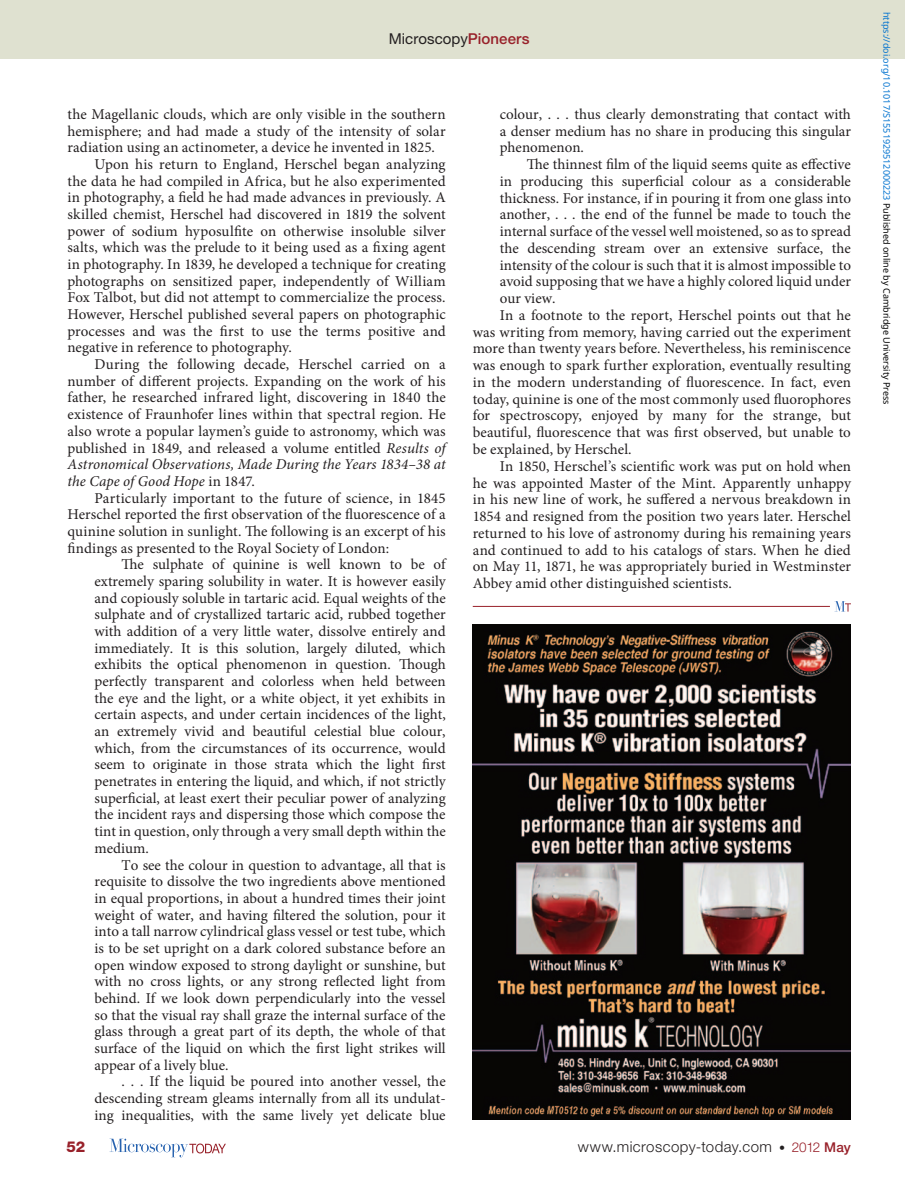
<style>
.page{position:relative;width:905px;height:1188px;background:#fff}
.page>*{position:absolute;margin:0;border:0;box-sizing:border-box;transform-origin:0 0}
.t1{font:15px/16.8px "Minion Pro";color:#231f20;text-align:justify}
.t2{font:italic 15px "Minion Pro";letter-spacing:.005em;color:#231f20}
.t3{font:300 15px "Helvetica Neue";letter-spacing:.03em;color:#231f20}
.t4{font:15px "Helvetica Neue";letter-spacing:.005em;color:#231f20}
.t5{font:800 15px "Helvetica Neue";color:#98212a}
.t6{font:9px "Noto Sans";color:#0172cf}
.s1{font-weight:500;color:#98212a}
.s2{font-style:italic}
.s3{font-style:normal}
.s4{font-size:12px}
.s5{font-size:13.5px;color:#98212a}
.s6{font-weight:500;font-size:13.5px;color:#98212a}
.s7{color:#000}
</style>
<div class="page">
<svg style="left:110px;top:1139px;width:116px;height:18px"></svg>
<div style="left:0;top:0;width:904px;height:58px;background:#dfe1d0"></div>
<hr style="left:472px;top:606px;width:358px;height:1px;background:#98212a">
<svg style="left:834px;top:601px;width:16px;height:11px"></svg>
<img style="left:472px;top:625px;width:378px;height:494px">
<p class="t4" style="left:388px;top:30px;width:142px">Microscopy<span class="s1">Pioneers</span></p>
<p class="t1" style="left:68px;top:106px;width:379px">the Magellanic clouds, which are only visible in the southern</p>
<p class="t1" style="left:68px;top:122px;width:379px">hemisphere; and had made a study of the intensity of solar</p>
<p class="t1" style="left:68px;top:139px;width:369px">radiation using an actinometer, a device he invented in 1825.</p>
<p class="t1" style="left:94px;top:156px;width:352px">Upon his return to England, Herschel began analyzing</p>
<p class="t1" style="left:68px;top:173px;width:380px">the data he had compiled in Africa, but he also experimented</p>
<p class="t1" style="left:68px;top:189px;width:380px">in photography, a field he had made advances in previously. A</p>
<p class="t1" style="left:68px;top:206px;width:380px">skilled chemist, Herschel had discovered in 1819 the solvent</p>
<p class="t1" style="left:68px;top:223px;width:380px">power of sodium hyposulfite on otherwise insoluble silver</p>
<p class="t1" style="left:68px;top:239px;width:379px">salts, which was the prelude to it being used as a fixing agent</p>
<p class="t1" style="left:68px;top:256px;width:379px">in photography. In 1839, he developed a technique for creating</p>
<p class="t1" style="left:68px;top:273px;width:379px">photographs on sensitized paper, independently of William</p>
<p class="t1" style="left:68px;top:289px;width:379px">Fox Talbot, but did not attempt to commercialize the process.</p>
<p class="t1" style="left:68px;top:306px;width:379px">However, Herschel published several papers on photographic</p>
<p class="t1" style="left:68px;top:323px;width:380px">processes and was the first to use the terms positive and</p>
<p class="t1" style="left:68px;top:339px;width:226px">negative in reference to photography.</p>
<p class="t1" style="left:94px;top:356px;width:352px">During the following decade, Herschel carried on a</p>
<p class="t1" style="left:68px;top:373px;width:379px">number of different projects. Expanding on the work of his</p>
<p class="t1" style="left:68px;top:389px;width:380px">father, he researched infrared light, discovering in 1840 the</p>
<p class="t1" style="left:68px;top:406px;width:380px">existence of Fraunhofer lines within that spectral region. He</p>
<p class="t1" style="left:68px;top:423px;width:380px">also wrote a popular laymen’s guide to astronomy, which was</p>
<p class="t1" style="left:68px;top:439px;width:379px">published in 1849, and released a volume entitled <span class="s2">Results of</span></p>
<p class="t2" style="left:68px;top:454px;width:379px">Astronomical Observations, Made During the Years 1834–38 at</p>
<p class="t2" style="left:68px;top:471px;width:189px">the Cape of Good Hope <span class="s3">in 1847.</span></p>
<p class="t1" style="left:94px;top:489px;width:352px">Particularly important to the future of science, in 1845</p>
<p class="t1" style="left:68px;top:506px;width:379px">Herschel reported the first observation of the fluorescence of a</p>
<p class="t1" style="left:68px;top:523px;width:380px">quinine solution in sunlight. The following is an excerpt of his</p>
<p class="t1" style="left:68px;top:539px;width:323px">findings as presented to the Royal Society of London:</p>
<p class="t1" style="left:122px;top:556px;width:325px">The sulphate of quinine is well known to be of</p>
<p class="t1" style="left:94px;top:573px;width:353px">extremely sparing solubility in water. It is however easily</p>
<p class="t1" style="left:94px;top:590px;width:353px">and copiously soluble in tartaric acid. Equal weights of the</p>
<p class="t1" style="left:94px;top:606px;width:353px">sulphate and of crystallized tartaric acid, rubbed together</p>
<p class="t1" style="left:94px;top:623px;width:352px">with addition of a very little water, dissolve entirely and</p>
<p class="t1" style="left:94px;top:640px;width:352px">immediately. It is this solution, largely diluted, which</p>
<p class="t1" style="left:94px;top:656px;width:353px">exhibits the optical phenomenon in question. Though</p>
<p class="t1" style="left:94px;top:673px;width:353px">perfectly transparent and colorless when held between</p>
<p class="t1" style="left:94px;top:690px;width:353px">the eye and the light, or a white object, it yet exhibits in</p>
<p class="t1" style="left:94px;top:706px;width:353px">certain aspects, and under certain incidences of the light,</p>
<p class="t1" style="left:94px;top:723px;width:352px">an extremely vivid and beautiful celestial blue colour,</p>
<p class="t1" style="left:94px;top:740px;width:352px">which, from the circumstances of its occurrence, would</p>
<p class="t1" style="left:94px;top:756px;width:353px">seem to originate in those strata which the light first</p>
<p class="t1" style="left:94px;top:773px;width:353px">penetrates in entering the liquid, and which, if not strictly</p>
<p class="t1" style="left:94px;top:790px;width:353px">superficial, at least exert their peculiar power of analyzing</p>
<p class="t1" style="left:94px;top:806px;width:352px">the incident rays and dispersing those which compose the</p>
<p class="t1" style="left:94px;top:823px;width:352px">tint in question, only through a very small depth within the</p>
<p class="t1" style="left:94px;top:840px;width:56px">medium.</p>
<p class="t1" style="left:122px;top:856px;width:326px">To see the colour in question to advantage, all that is</p>
<p class="t1" style="left:94px;top:873px;width:353px">requisite to dissolve the two ingredients above mentioned</p>
<p class="t1" style="left:94px;top:890px;width:352px">in equal proportions, in about a hundred times their joint</p>
<p class="t1" style="left:94px;top:906px;width:352px">weight of water, and having filtered the solution, pour it</p>
<p class="t1" style="left:94px;top:923px;width:353px">into a tall narrow cylindrical glass vessel or test tube, which</p>
<p class="t1" style="left:94px;top:940px;width:352px">is to be set upright on a dark colored substance before an</p>
<p class="t1" style="left:94px;top:956px;width:352px">open window exposed to strong daylight or sunshine, but</p>
<p class="t1" style="left:94px;top:973px;width:352px">with no cross lights, or any strong reflected light from</p>
<p class="t1" style="left:94px;top:990px;width:352px">behind. If we look down perpendicularly into the vessel</p>
<p class="t1" style="left:94px;top:1007px;width:352px">so that the visual ray shall graze the internal surface of the</p>
<p class="t1" style="left:94px;top:1023px;width:352px">glass through a great part of its depth, the whole of that</p>
<p class="t1" style="left:94px;top:1040px;width:353px">surface of the liquid on which the first light strikes will</p>
<p class="t1" style="left:94px;top:1057px;width:136px">appear of a lively blue.</p>
<p class="t1" style="left:122px;top:1073px;width:325px">. . . If the liquid be poured into another vessel, the</p>
<p class="t1" style="left:94px;top:1090px;width:353px">descending stream gleams internally from all its undulat-</p>
<p class="t1" style="left:94px;top:1107px;width:352px">ing inequalities, with the same lively yet delicate blue</p>
<p class="t1" style="left:500px;top:106px;width:353px">colour, . . . thus clearly demonstrating that contact with a denser medium has no share in producing this singular phenomenon.</p>
<p class="t1" style="left:526px;top:156px;width:325px">The thinnest film of the liquid seems quite as effective</p>
<p class="t1" style="left:500px;top:173px;width:353px">in producing this superficial colour as a considerable</p>
<p class="t1" style="left:500px;top:190px;width:353px">thickness. For instance, if in pouring it from one glass into</p>
<p class="t1" style="left:500px;top:206px;width:352px">another, . . . the end of the funnel be made to touch the</p>
<p class="t1" style="left:500px;top:223px;width:352px">internal surface of the vessel well moistened, so as to spread</p>
<p class="t1" style="left:500px;top:240px;width:352px">the descending stream over an extensive surface, the</p>
<p class="t1" style="left:500px;top:257px;width:353px">intensity of the colour is such that it is almost impossible to</p>
<p class="t1" style="left:500px;top:273px;width:353px">avoid supposing that we have a highly colored liquid under</p>
<p class="t1" style="left:500px;top:290px;width:57px">our view.</p>
<p class="t1" style="left:500px;top:307px;width:352px">In a footnote to the report, Herschel points out that he</p>
<p class="t1" style="left:472px;top:324px;width:379px">was writing from memory, having carried out the experiment</p>
<p class="t1" style="left:472px;top:340px;width:380px">more than twenty years before. Nevertheless, his reminiscence</p>
<p class="t1" style="left:472px;top:357px;width:379px">was enough to spark further exploration, eventually resulting</p>
<p class="t1" style="left:472px;top:374px;width:380px">in the modern understanding of fluorescence. In fact, even</p>
<p class="t1" style="left:472px;top:391px;width:379px">today, quinine is one of the most commonly used fluorophores</p>
<p class="t1" style="left:472px;top:407px;width:379px">for spectroscopy, enjoyed by many for the strange, but</p>
<p class="t1" style="left:472px;top:424px;width:379px">beautiful, fluorescence that was first observed, but unable to</p>
<p class="t1" style="left:472px;top:441px;width:160px">be explained, by Herschel.</p>
<p class="t1" style="left:500px;top:458px;width:353px">In 1850, Herschel’s scientific work was put on hold when</p>
<p class="t1" style="left:472px;top:474px;width:379px">he was appointed Master of the Mint. Apparently unhappy</p>
<p class="t1" style="left:472px;top:491px;width:379px">in his new line of work, he suffered a nervous breakdown in</p>
<p class="t1" style="left:472px;top:508px;width:380px">1854 and resigned from the position two years later. Herschel</p>
<p class="t1" style="left:472px;top:525px;width:380px">returned to his love of astronomy during his remaining years</p>
<p class="t1" style="left:472px;top:541px;width:379px">and continued to add to his catalogs of stars. When he died</p>
<p class="t1" style="left:472px;top:558px;width:380px">on May 11, 1871, he was appropriately buried in Westminster</p>
<p class="t1" style="left:472px;top:575px;width:261px">Abbey amid other distinguished scientists.</p>
<p class="t5" style="left:66px;top:1138px;width:20px">52</p>
<p class="t3" style="left:577px;top:1138px;width:275px">www.microscopy-today.com <span class="s4">•</span> <span class="s5">2012</span> <span class="s6">May</span></p>
<p class="t6" style="left:893px;top:12px;width:394px;rotate:90deg">https://doi.org/10.1017/S1551929512000223 <span class="s7">Published online by Cambridge University Press</span></p>
</div>
